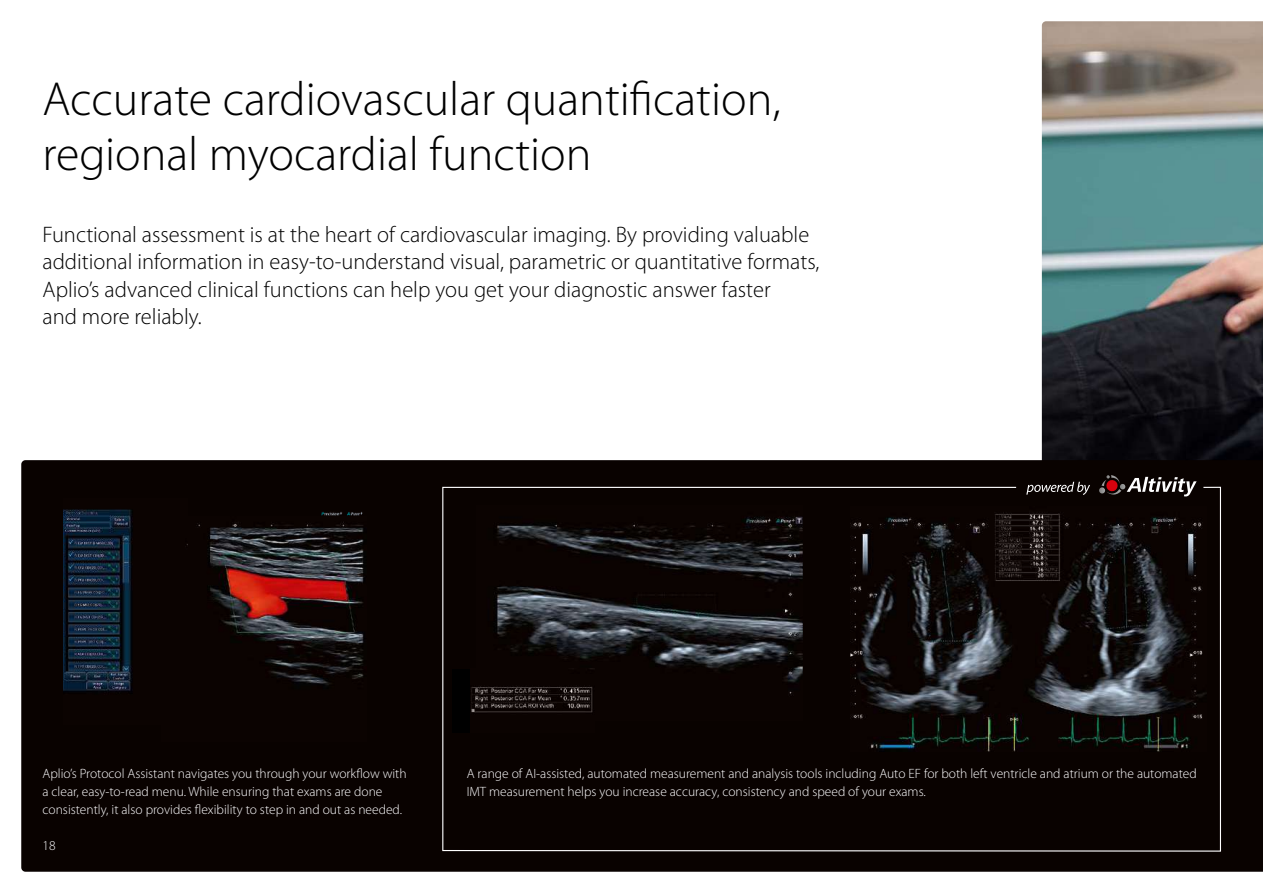
<style>
.page{position:relative;width:1263px;height:893px;background:#fff}
.page>*{position:absolute;margin:0;border:0;box-sizing:border-box;transform-origin:0 0}
.t1{font:300 48px/54.4px "Myriad Pro";color:#000}
.t2{font:300 22.5px/27.3px "Myriad Pro";color:#000}
.t3{font:300 13.5px/18.1px "Myriad Pro";color:#fff}
</style>
<div class="page">
<img style="left:1042px;top:21px;width:221px;height:439px">
<div style="left:21px;top:460px;width:1242px;height:412px;background:#090200"></div>
<img style="left:162px;top:516px;width:205px;height:226px">
<img style="left:303px;top:509px;width:76px;height:6px">
<img style="left:63px;top:499px;width:125px;height:225px">
<svg style="left:1099px;top:475px;width:97px;height:11px"></svg>
<svg style="left:1026px;top:482px;width:64px;height:4px"></svg>
<svg style="left:442px;top:486px;width:779px;height:366px;background:#15100f"></svg>
<h1 class="t1" style="left:43px;top:73px;width:740px">Accurate cardiovascular quantification, regional myocardial function</h1>
<p class="t2" style="left:43px;top:221px;width:778px">Functional assessment is at the heart of cardiovascular imaging. By providing valuable additional information in easy-to-understand visual, parametric or quantitative formats, Aplio’s advanced clinical functions can help you get your diagnostic answer faster<br>and more reliably.</p>
<p class="t3" style="left:43px;top:764px;width:366px">Aplio’s Protocol Assistant navigates you through your workflow with a clear, easy-to-read menu. While ensuring that exams are done consistently, it also provides flexibility to step in and out as needed.</p>
<p class="t3" style="left:467px;top:764px;width:731px">A range of AI-assisted, automated measurement and analysis tools including Auto EF for both left ventricle and atrium or the automated<br>IMT measurement helps you increase accuracy, consistency and speed of your exams.</p>
<p class="t3" style="left:43px;top:837px;width:15px">18</p>
</div>
